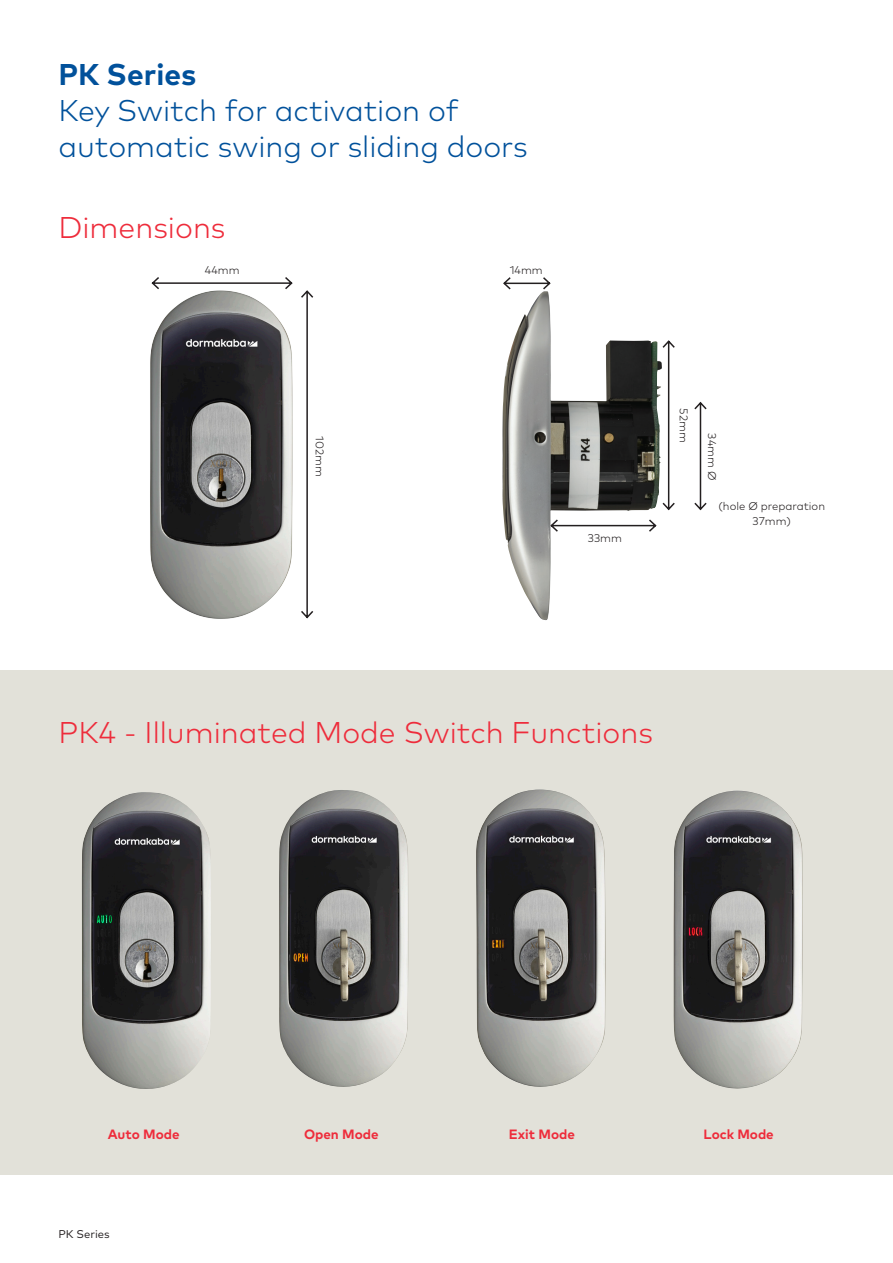
<style>
.page{position:relative;width:893px;height:1263px;background:#fff}
.page>*{position:absolute;margin:0;border:0;box-sizing:border-box;transform-origin:0 0}
.t1{font:300 30px/36px "Mark Pro";color:#01519b}
.t2{font:300 30px "Mark Pro";color:#ee2c3b}
.t3{font:700 30px "Mark Pro";color:#01519b}
.t4{font:700 13.5px "Mark Pro";color:#ee2c3b}
.t5{font:300 11.25px/14.2px "Mark Pro";color:#231f20;text-align:center}
.t6{font:11.25px "Mark Pro";color:#231f20}
</style>
<div class="page">
<div style="left:0;top:670px;width:893px;height:504px;background:#e2e1d9"></div>
<img style="left:279px;top:790px;width:129px;height:297px">
<img style="left:476px;top:789px;width:130px;height:298px">
<img style="left:673px;top:791px;width:130px;height:298px">
<img style="left:81px;top:792px;width:130px;height:297px">
<img style="left:502px;top:291px;width:159px;height:329px">
<svg style="left:503px;top:277px;width:48px;height:13px"></svg>
<svg style="left:549px;top:518px;width:109px;height:15px"></svg>
<svg style="left:661px;top:340px;width:14px;height:171px"></svg>
<svg style="left:694px;top:401px;width:13px;height:110px"></svg>
<svg style="left:150px;top:277px;width:164px;height:342px"></svg>
<p class="t3" style="left:58px;top:52px;width:139px">PK Series</p>
<p class="t1" style="left:58px;top:91px;width:471px">Key Switch for activation of automatic swing or sliding doors</p>
<p class="t2" style="left:58px;top:205px;width:169px">Dimensions</p>
<p class="t5" style="left:205px;top:262px;width:36px">44mm</p>
<p class="t5" style="left:510px;top:262px;width:34px">14mm</p>
<p class="t5" style="left:328px;top:436px;width:42px;rotate:90deg">102mm</p>
<p class="t5" style="left:588px;top:530px;width:36px">33mm</p>
<p class="t5" style="left:692px;top:408px;width:36px;rotate:90deg">52mm</p>
<p class="t5" style="left:720px;top:433px;width:48px;rotate:90deg">34mm Ø</p>
<p class="t5" style="left:718px;top:498px;width:108px">(hole Ø preparation<br>37mm)</p>
<p class="t2" style="left:58px;top:709px;width:596px">PK4 - Illuminated Mode Switch Functions</p>
<p class="t4" style="left:108px;top:1123px;width:73px">Auto Mode</p>
<p class="t4" style="left:304px;top:1123px;width:76px">Open Mode</p>
<p class="t4" style="left:509px;top:1123px;width:68px">Exit Mode</p>
<p class="t4" style="left:703px;top:1123px;width:72px">Lock Mode</p>
<p class="t6" style="left:58px;top:1225px;width:53px">PK Series</p>
</div>
